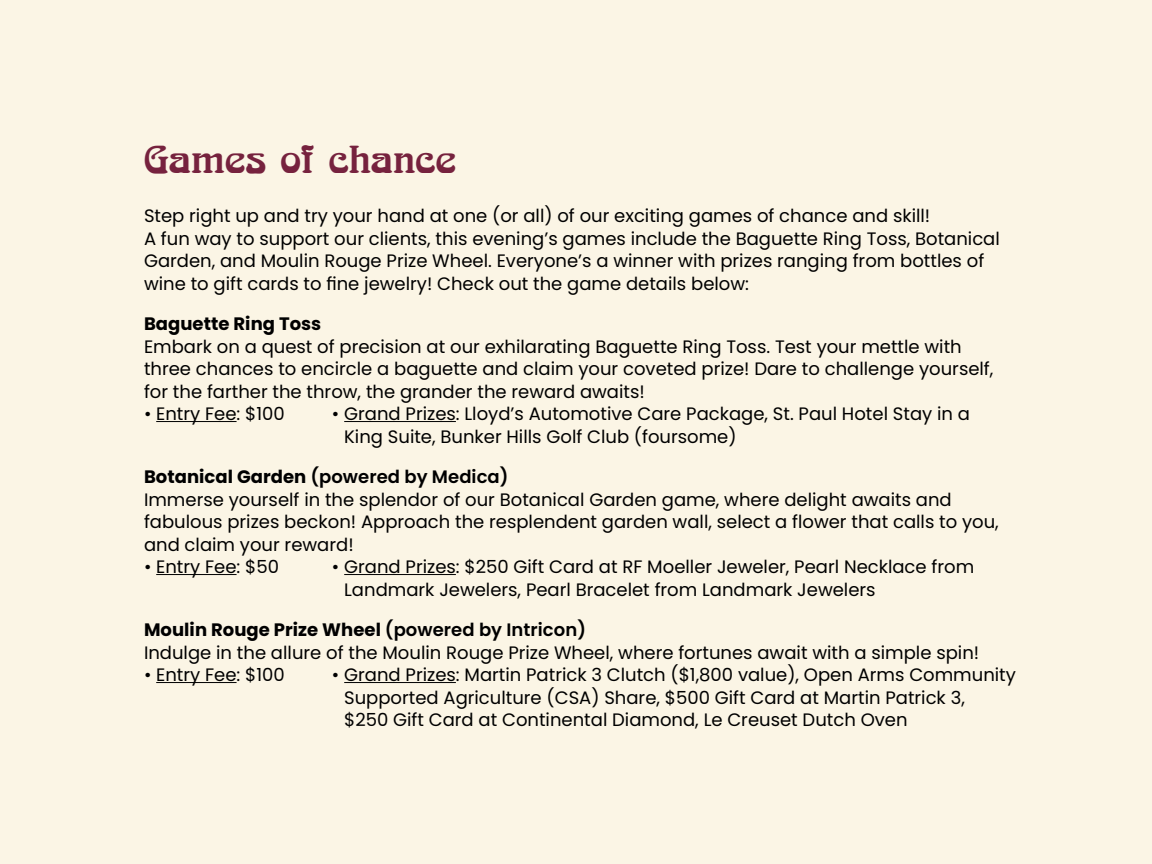
<style>
.page{position:relative;width:1152px;height:864px;background:#fbf5e5}
.page>*{position:absolute;margin:0;border:0;box-sizing:border-box;transform-origin:0 0}
.t1{font:38px "Boecklins Universe";color:#76223e}
.t2{font:18px/22.4px "Poppins";color:#000}
.t3{font:700 18px "Poppins";letter-spacing:.005em;color:#000}
.s1{font-weight:700}
.s2{font-weight:600}
</style>
<div class="page">
<hr style="left:156px;top:421px;width:81px;height:1px;background:#000">
<hr style="left:344px;top:421px;width:112px;height:1px;background:#000">
<hr style="left:156px;top:574px;width:81px;height:1px;background:#000">
<hr style="left:344px;top:574px;width:112px;height:1px;background:#000">
<hr style="left:156px;top:682px;width:81px;height:1px;background:#000">
<hr style="left:344px;top:682px;width:112px;height:1px;background:#000">
<h1 class="t1" style="left:144px;top:134px;width:314px">Games of chance</h1>
<p class="t2" style="left:144px;top:205px;width:857px">Step right up and try your hand at one (or all) of our exciting games of chance and skill!<br>A fun way to support our clients, this evening’s games include the Baguette Ring Toss, Botanical Garden, and Moulin Rouge Prize Wheel. Everyone’s a winner with prizes ranging from bottles of wine to gift cards to fine jewelry! Check out the game details below:</p>
<p class="t3" style="left:144px;top:313px;width:179px">Baguette Ring Toss</p>
<p class="t2" style="left:144px;top:335px;width:851px">Embark on a quest of precision at our exhilarating Baguette Ring Toss. Test your mettle with three chances to encircle a baguette and claim your coveted prize! Dare to challenge yourself, for the farther the throw, the grander the reward awaits!</p>
<p class="t2" style="left:144px;top:403px;width:142px">• Entry Fee: $100</p>
<p class="t2" style="left:344px;top:403px;width:627px;text-indent:-12px">• Grand Prizes: Lloyd’s Automotive Care Package, St. Paul Hotel Stay in a<br>King Suite, Bunker Hills Golf Club (foursome)</p>
<p class="t2" style="left:144px;top:466px;width:856px"><span class="s1">Botanical Garden</span> <span class="s2">(powered by Medica)<br></span>Immerse yourself in the splendor of our Botanical Garden game, where delight awaits and fabulous prizes beckon! Approach the resplendent garden wall, select a flower that calls to you, and claim your reward!</p>
<p class="t2" style="left:144px;top:556px;width:137px">• Entry Fee: $50</p>
<p class="t2" style="left:344px;top:556px;width:632px;text-indent:-12px">• Grand Prizes: $250 Gift Card at RF Moeller Jeweler, Pearl Necklace from<br>Landmark Jewelers, Pearl Bracelet from Landmark Jewelers</p>
<p class="t2" style="left:144px;top:619px;width:837px"><span class="s1">Moulin Rouge Prize Wheel</span> <span class="s2">(powered by Intricon)<br></span>Indulge in the allure of the Moulin Rouge Prize Wheel, where fortunes await with a simple spin!</p>
<p class="t2" style="left:144px;top:664px;width:142px">• Entry Fee: $100</p>
<p class="t2" style="left:344px;top:664px;width:673px;text-indent:-12px">• Grand Prizes: Martin Patrick 3 Clutch ($1,800 value), Open Arms Community<br>Supported Agriculture (CSA) Share, $500 Gift Card at Martin Patrick 3,<br>$250 Gift Card at Continental Diamond, Le Creuset Dutch Oven</p>
</div>
